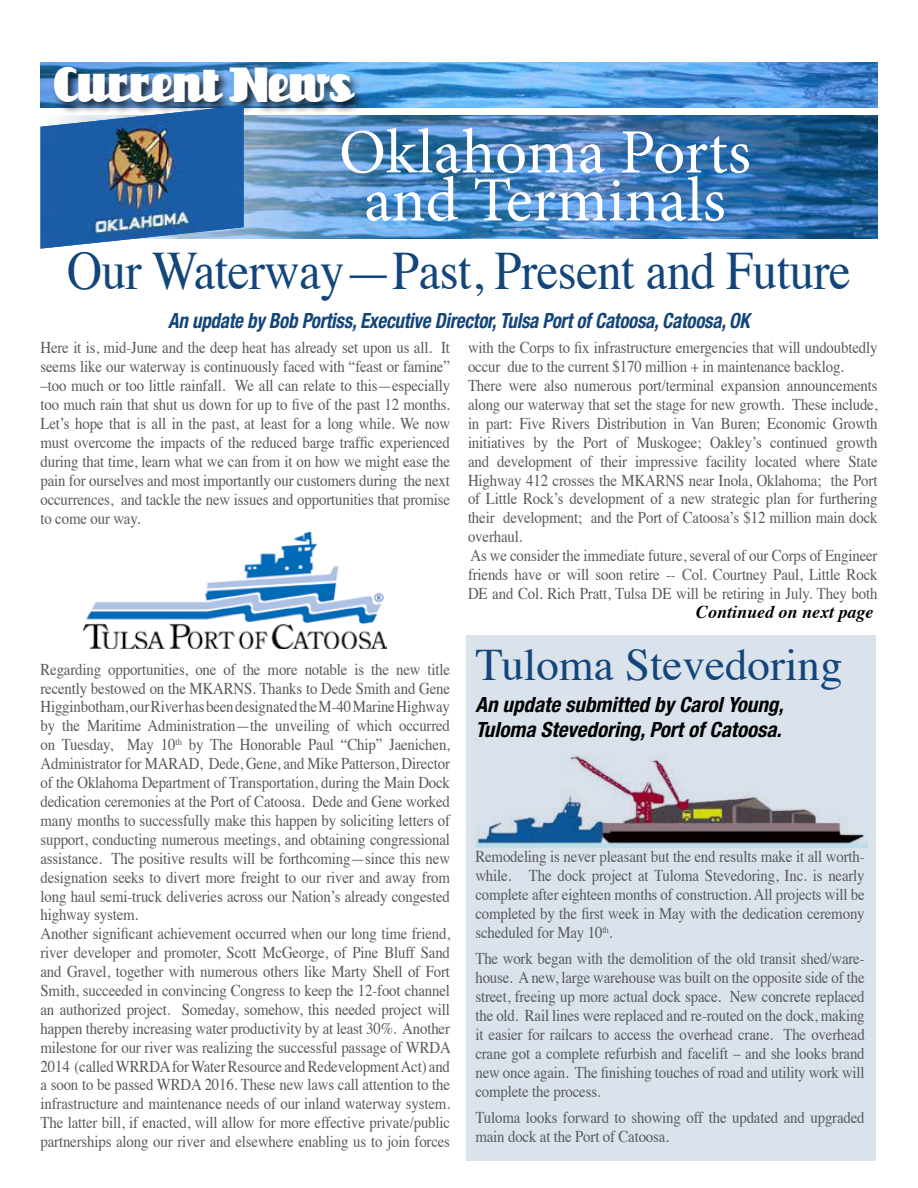
<style>
.page{position:relative;width:918px;height:1188px;background:#fff}
.page>*{position:absolute;margin:0;border:0;box-sizing:border-box;transform-origin:0 0}
.t1{font:63px/48px "Minion Pro";letter-spacing:-.005em;color:#fff;text-align:center}
.t2{font:54px "Times";letter-spacing:-.01em;color:#12457a;scale:.9 1}
.t3{font:45px "Times";color:#12457a}
.t4{font:45px "Unicorn";color:#fff}
.t5{font:italic 700 condensed 21px "Helvetica Neue LT Std";letter-spacing:-.01em;color:#12457a;scale:.9 1}
.t6{font:italic 700 condensed 21px/25.2px "Helvetica Neue LT Std";color:#000}
.t7{font:italic 700 18px "Times";color:#000}
.t8{font:16.5px/18.9px "Times";letter-spacing:-.01em;color:#58595b;text-align:justify;scale:.9 1}
</style>
<div class="page">
<img style="left:40px;top:63px;width:837px;height:45px">
<div style="left:51px;top:65px;width:315px;height:50px;background:#000;opacity:.75"></div>
<img style="left:244px;top:115px;width:633px;height:124px">
<img style="left:40px;top:106px;width:202px;height:143px">
<img style="left:83px;top:533px;width:303px;height:116px">
<div style="left:466px;top:635px;width:410px;height:526px;background:#dae2ec"></div>
<img style="left:475px;top:755px;width:392px;height:92px">
<h3 class="t4" style="left:54px;top:60px;width:301px">Current News</h3>
<h1 class="t1" style="left:339px;top:129px;width:414px">Oklahoma Ports and Terminals</h1>
<h2 class="t2" style="left:67px;top:220px;width:872px">Our Waterway—Past, Present and Future</h2>
<p class="t5" style="left:168px;top:308px;width:648px">An update by Bob Portiss, Executive Director, Tulsa Port of Catoosa, Catoosa, OK</p>
<p class="t8" style="left:40px;top:337px;width:457px">Here it is, mid-June and the deep heat has already set upon us all. It seems like our waterway is continuously faced with “feast or famine” –too much or too little rainfall. We all can relate to this—especially too much rain that shut us down for up to five of the past 12 months.<br>Let’s hope that is all in the past, at least for a long while. We now must overcome the impacts of the reduced barge traffic experienced during that time, learn what we can from it on how we might ease the pain for ourselves and most importantly our customers during the next occurrences, and tackle the new issues and opportunities that promise to come our way.</p>
<p class="t8" style="left:468px;top:337px;width:457px;text-align:left">with the Corps to fix infrastructure emergencies that will undoubtedly occur due to the current $170 million + in maintenance backlog.<br>There were also numerous port/terminal expansion announcements along our waterway that set the stage for new growth. These include, in part: Five Rivers Distribution in Van Buren; Economic Growth initiatives by the Port of Muskogee; Oakley’s continued growth and development of their impressive facility located where State Highway 412 crosses the MKARNS near Inola, Oklahoma; the Port of Little Rock’s development of a new strategic plan for furthering their development; and the Port of Catoosa’s $12 million main dock overhaul.<br>As we consider the immediate future, several of our Corps of Engineer friends have or will soon retire -- Col. Courtney Paul, Little Rock DE and Col. Rich Pratt, Tulsa DE will be retiring in July. They both</p>
<p class="t8" style="left:40px;top:658px;width:457px;text-align:left">Regarding opportunities, one of the more notable is the new title recently bestowed on the MKARNS. Thanks to Dede Smith and Gene Higginbotham, our River has been designated the M-40 Marine Highway by the Maritime Administration—the unveiling of which occurred on Tuesday, May 10<sup>th</sup> by The Honorable Paul “Chip” Jaenichen, Administrator for MARAD, Dede, Gene, and Mike Patterson, Director of the Oklahoma Department of Transportation, during the Main Dock dedication ceremonies at the Port of Catoosa. Dede and Gene worked many months to successfully make this happen by soliciting letters of support, conducting numerous meetings, and obtaining congressional assistance. The positive results will be forthcoming—since this new designation seeks to divert more freight to our river and away from long haul semi-truck deliveries across our Nation’s already congested highway system.<br>Another significant achievement occurred when our long time friend, river developer and promoter, Scott McGeorge, of Pine Bluff Sand and Gravel, together with numerous others like Marty Shell of Fort Smith, succeeded in convincing Congress to keep the 12-foot channel an authorized project. Someday, somehow, this needed project will happen thereby increasing water productivity by at least 30%. Another milestone for our river was realizing the successful passage of WRDA 2014 (called WRRDA for Water Resource and Redevelopment Act) and a soon to be passed WRDA 2016. These new laws call attention to the infrastructure and maintenance needs of our inland waterway system.<br>The latter bill, if enacted, will allow for more effective private/public partnerships along our river and elsewhere enabling us to join forces</p>
<p class="t7" style="left:696px;top:595px;width:179px">Continued on next page</p>
<h3 class="t3" style="left:475px;top:622px;width:369px">Tuloma Stevedoring</h3>
<p class="t6" style="left:475px;top:692px;width:310px">An update submitted by Carol Young,<br>Tuloma Stevedoring, Port of Catoosa.</p>
<p class="t8" style="left:475px;top:846px;width:434px">Remodeling is never pleasant but the end results make it all worth&shy;while. The dock project at Tuloma Stevedoring, Inc. is nearly complete after eighteen months of construction. All projects will be completed by the first week in May with the dedication ceremony scheduled for May 10<sup>th</sup>.</p>
<p class="t8" style="left:475px;top:948px;width:434px">The work began with the demolition of the old transit shed/ware&shy;house. A new, large warehouse was built on the opposite side of the street, freeing up more actual dock space. New concrete replaced the old. Rail lines were replaced and re-routed on the dock, making it easier for railcars to access the overhead crane. The overhead crane got a complete refurbish and facelift – and she looks brand new once again. The finishing touches of road and utility work will complete the process.</p>
<p class="t8" style="left:475px;top:1106px;width:434px">Tuloma looks forward to showing off the updated and upgraded main dock at the Port of Catoosa.</p>
</div>
